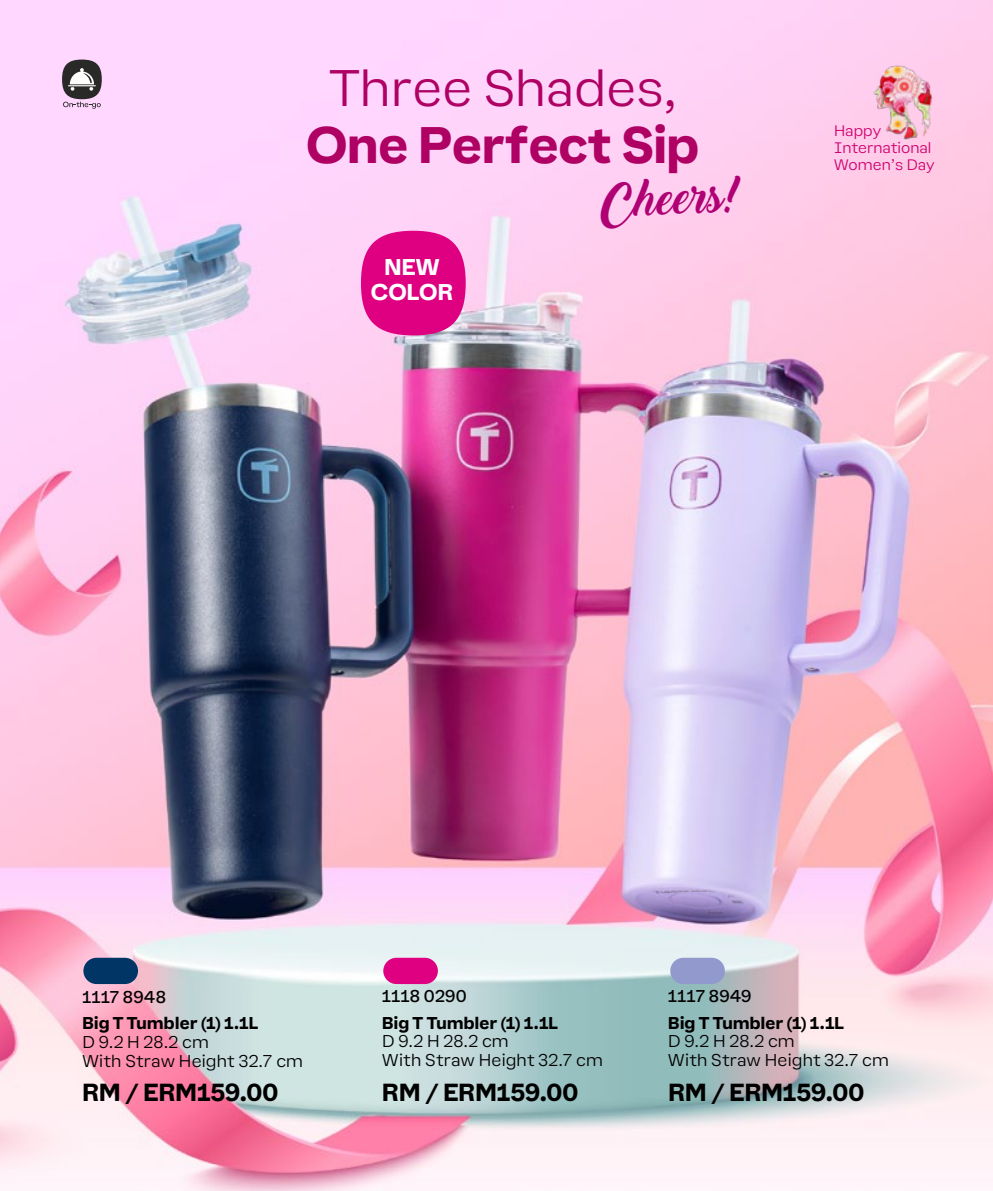
<style>
.page{position:relative;width:993px;height:1191px;background:#fff}
.page>*{position:absolute;margin:0;border:0;box-sizing:border-box;transform-origin:0 0}
.t1{font:700 47.25px "Earl Sans";color:#af0064}
.t2{font:300 47.25px "Earl Sans";color:#af0064}
.t3{font:45.5px "Backto Black Demo";color:#af0074}
.t4{font:700 22.75px "Earl Sans";letter-spacing:.005em;color:#000}
.t5{font:700 21px/25.2px "Earl Sans";letter-spacing:.005em;color:#fff;text-align:center}
.t6{font:300 15.75px/18.9px "Earl Sans";letter-spacing:.015em;color:#000}
.t7{font:700 15.75px "Earl Sans";letter-spacing:.02em;color:#000}
.t8{font:15.75px "Earl Sans";letter-spacing:.02em;color:#000}
.t9{font:300 14px/16.8px "Earl Sans";color:#cf006f}
</style>
<div class="page">
<img style="left:0;top:0;width:992px;height:1191px">
<div style="left:83px;top:957px;width:55px;height:27px;background:#003565;border-radius:13px"></div>
<div style="left:383px;top:957px;width:55px;height:27px;background:#de0081;border-radius:13px"></div>
<div style="left:670px;top:957px;width:54px;height:27px;background:#9199cd;border-radius:13px"></div>
<div style="left:361px;top:231px;width:104px;height:104px;background:#de0081;border-radius:50%"></div>
<img style="left:867px;top:58px;width:70px;height:88px">
<svg style="left:63px;top:102px;width:38px;height:7px"></svg>
<div style="left:62px;top:60px;width:40px;height:39px;background:#292928;border-radius:50%"></div>
<svg style="left:68px;top:68px;width:28px;height:23px"></svg>
<h1 class="t2" style="left:329px;top:49px;width:349px">Three Shades,</h1>
<h1 class="t1" style="left:306px;top:104px;width:394px">One Perfect Sip</h1>
<h3 class="t5" style="left:371px;top:253px;width:84px">NEW<br>COLOR</h3>
<h2 class="t3" style="left:600px;top:174px;width:142px;rotate:-2deg">Cheers!</h2>
<p class="t9" style="left:833px;top:122px;width:102px">Happy<br>International<br>Women's Day</p>
<p class="t8" style="left:82px;top:983px;width:85px">1117 8948</p>
<p class="t7" style="left:82px;top:1009px;width:177px">Big T Tumbler (1) 1.1L</p>
<p class="t6" style="left:82px;top:1031px;width:222px">D 9.2 H 28.2 cm<br>With Straw Height 32.7 cm</p>
<p class="t8" style="left:382px;top:983px;width:86px">1118 0290</p>
<p class="t7" style="left:382px;top:1008px;width:177px">Big T Tumbler (1) 1.1L</p>
<p class="t6" style="left:382px;top:1030px;width:222px">D 9.2 H 28.2 cm<br>With Straw Height 32.7 cm</p>
<p class="t8" style="left:668px;top:983px;width:85px">1117 8949</p>
<p class="t7" style="left:668px;top:1008px;width:177px">Big T Tumbler (1) 1.1L</p>
<p class="t6" style="left:668px;top:1030px;width:222px">D 9.2 H 28.2 cm<br>With Straw Height 32.7 cm</p>
<h3 class="t4" style="left:82px;top:1072px;width:197px">RM / ERM159.00</h3>
<h3 class="t4" style="left:382px;top:1072px;width:197px">RM / ERM159.00</h3>
<h3 class="t4" style="left:668px;top:1072px;width:197px">RM / ERM159.00</h3>
</div>
